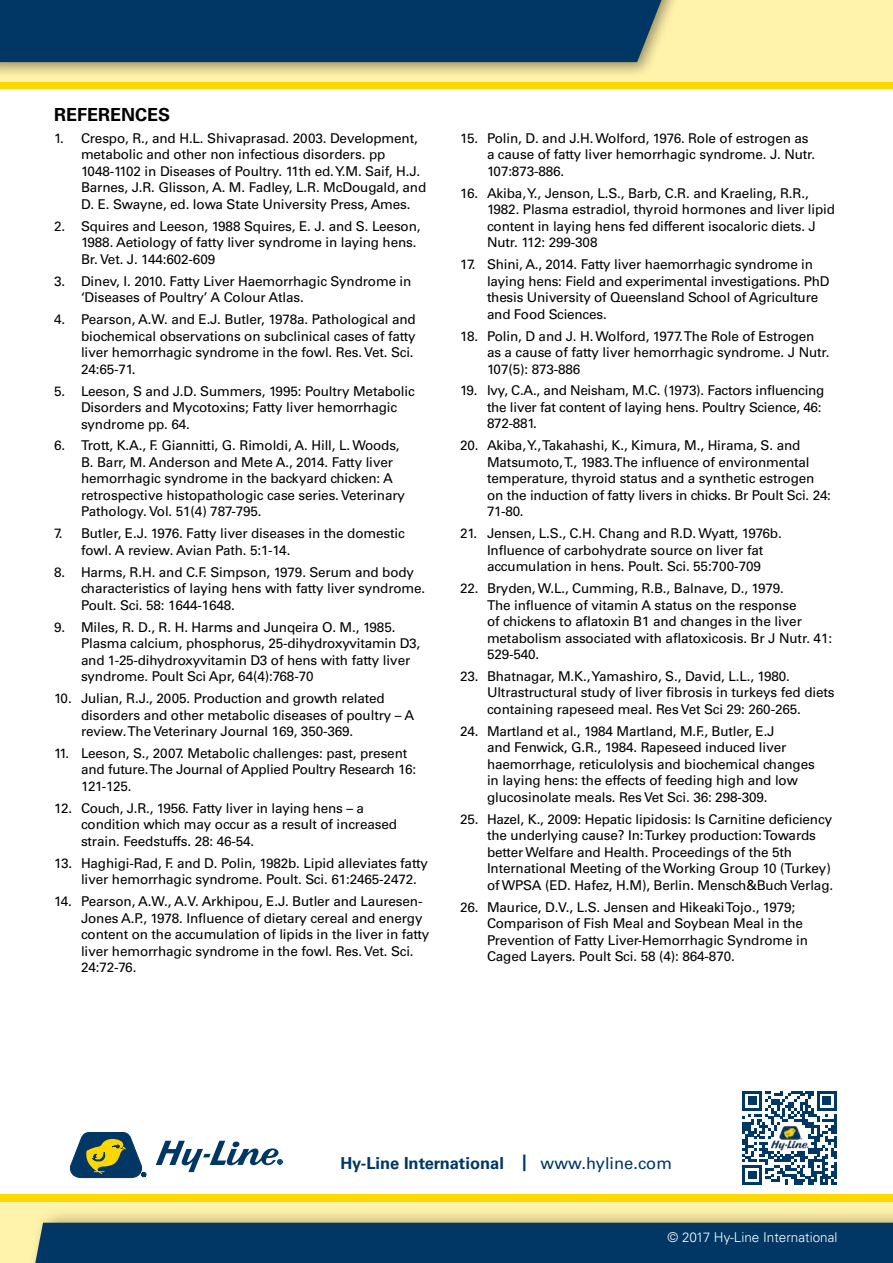
<style>
.page{position:relative;width:893px;height:1263px;background:#fff}
.page>*{position:absolute;margin:0;border:0;box-sizing:border-box;transform-origin:0 0}
.t1{font:700 18px "Univers LT Std";color:#000}
.t2{font:700 16.5px "Univers LT Std";color:#003764}
.t3{font:13.5px/16.5px "Univers LT Std";letter-spacing:-.01em;color:#000}
.t4{font:300 13.5px "Univers LT Std";color:#fff}
.s1{font-weight:400}
</style>
<div class="page">
<div style="left:0;top:1194px;width:893px;height:69px;background:#fff2ab"></div>
<div style="left:0;top:1194px;width:893px;height:8px;background:#ffd700"></div>
<div style="left:27px;top:1207px;width:866px;height:56px;background:#000;opacity:.4"></div>
<div style="left:33px;top:1223px;width:860px;height:40px;background:#003764"></div>
<div style="left:0;top:0;width:893px;height:88px;background:#fff2ab"></div>
<div style="left:0;top:82px;width:893px;height:7px;background:#ffd700"></div>
<div style="left:0;top:0;width:682px;height:78px;background:#000;opacity:.4"></div>
<div style="left:0;top:0;width:667px;height:62px;background:#003764"></div>
<svg style="left:70px;top:1132px;width:76px;height:46px"></svg>
<svg style="left:156px;top:1141px;width:126px;height:31px"></svg>
<img style="left:742px;top:1091px;width:95px;height:94px">
<h1 class="t1" style="left:54px;top:104px;width:118px">REFERENCES</h1>
<p class="t3" style="left:81px;top:130px;width:347px;text-indent:-27px">1. Crespo, R., and H.L. Shivaprasad. 2003. Development, metabolic and other non infectious disorders. pp 1048-1102 in Diseases of Poultry. 11th ed. Y.M. Saif, H.J.<br>Barnes, J.R. Glisson, A. M. Fadley, L.R. McDougald, and D. E. Swayne, ed. Iowa State University Press, Ames.</p>
<p class="t3" style="left:81px;top:218px;width:341px;text-indent:-27px">2. Squires and Leeson, 1988 Squires, E. J. and S. Leeson,<br>1988. Aetiology of fatty liver syndrome in laying hens.<br>Br. Vet. J. 144:602-609</p>
<p class="t3" style="left:81px;top:273px;width:332px;text-indent:-27px">3. Dinev, I. 2010. Fatty Liver Haemorrhagic Syndrome in ‘Diseases of Poultry’ A Colour Atlas.</p>
<p class="t3" style="left:81px;top:311px;width:336px;text-indent:-27px">4. Pearson, A.W. and E.J. Butler, 1978a. Pathological and biochemical observations on subclinical cases of fatty liver hemorrhagic syndrome in the fowl. Res. Vet. Sci.<br>24:65-71.</p>
<p class="t3" style="left:81px;top:383px;width:335px;text-indent:-27px">5. Leeson, S and J.D. Summers, 1995: Poultry Metabolic<br>Disorders and Mycotoxins; Fatty liver hemorrhagic syndrome pp. 64.</p>
<p class="t3" style="left:81px;top:437px;width:325px;text-indent:-27px">6. Trott, K.A., F. Giannitti, G. Rimoldi, A. Hill, L. Woods, B. Barr, M. Anderson and Mete A., 2014. Fatty liver hemorrhagic syndrome in the backyard chicken: A retrospective histopathologic case series. Veterinary Pathology. Vol. 51(4) 787-795.</p>
<p class="t3" style="left:81px;top:525px;width:325px;text-indent:-27px">7. Butler, E.J. 1976. Fatty liver diseases in the domestic fowl. A review. Avian Path. 5:1-14.</p>
<p class="t3" style="left:81px;top:564px;width:346px;text-indent:-27px">8. Harms, R.H. and C.F. Simpson, 1979. Serum and body characteristics of laying hens with fatty liver syndrome.<br>Poult. Sci. 58: 1644-1648.</p>
<p class="t3" style="left:81px;top:619px;width:341px;text-indent:-27px">9. Miles, R. D., R. H. Harms and Junqeira O. M., 1985.<br>Plasma calcium, phosphorus, 25-dihydroxyvitamin D3, and 1-25-dihydroxyvitamin D3 of hens with fatty liver syndrome. Poult Sci Apr, 64(4):768-70</p>
<p class="t3" style="left:81px;top:690px;width:335px;text-indent:-27px">10. Julian, R.J., 2005. Production and growth related disorders and other metabolic diseases of poultry – A review. The Veterinary Journal 169, 350-369.</p>
<p class="t3" style="left:81px;top:745px;width:337px;text-indent:-27px">11. Leeson, S., 2007. Metabolic challenges: past, present and future. The Journal of Applied Poultry Research 16:<br>121-125.</p>
<p class="t3" style="left:81px;top:800px;width:318px;text-indent:-27px">12. Couch, J.R., 1956. Fatty liver in laying hens – a condition which may occur as a result of increased strain. Feedstuffs. 28: 46-54.</p>
<p class="t3" style="left:81px;top:855px;width:348px;text-indent:-27px">13. Haghigi-Rad, F. and D. Polin, 1982b. Lipid alleviates fatty liver hemorrhagic syndrome. Poult. Sci. 61:2465-2472.</p>
<p class="t3" style="left:81px;top:893px;width:350px;text-indent:-27px">14. Pearson, A.W., A.V. Arkhipou, E.J. Butler and Lauresen-Jones A.P., 1978. Influence of dietary cereal and energy content on the accumulation of lipids in the liver in fatty liver hemorrhagic syndrome in the fowl. Res. Vet. Sci.<br>24:72-76.</p>
<p class="t3" style="left:487px;top:130px;width:330px;text-indent:-27px">15. Polin, D. and J.H. Wolford, 1976. Role of estrogen as a cause of fatty liver hemorrhagic syndrome. J. Nutr.<br>107:873-886.</p>
<p class="t3" style="left:487px;top:185px;width:350px;text-indent:-27px">16. Akiba, Y., Jenson, L.S., Barb, C.R. and Kraeling, R.R., 1982. Plasma estradiol, thyroid hormones and liver lipid content in laying hens fed different isocaloric diets. J Nutr. 112: 299-308</p>
<p class="t3" style="left:487px;top:256px;width:344px;text-indent:-27px">17. Shini, A., 2014. Fatty liver haemorrhagic syndrome in laying hens: Field and experimental investigations. PhD thesis University of Queensland School of Agriculture and Food Sciences.</p>
<p class="t3" style="left:487px;top:328px;width:344px;text-indent:-27px">18. Polin, D and J. H. Wolford, 1977. The Role of Estrogen as a cause of fatty liver hemorrhagic syndrome. J Nutr.<br>107(5): 873-886</p>
<p class="t3" style="left:487px;top:382px;width:339px;text-indent:-27px">19. Ivy, C.A., and Neisham, M.C. (1973). Factors influencing the liver fat content of laying hens. Poultry Science, 46:<br>872-881.</p>
<p class="t3" style="left:487px;top:437px;width:346px;text-indent:-27px">20. Akiba, Y., Takahashi, K., Kimura, M., Hirama, S. and Matsumoto, T., 1983. The influence of environmental temperature, thyroid status and a synthetic estrogen on the induction of fatty livers in chicks. Br Poult Sci. 24:<br>71-80.</p>
<p class="t3" style="left:487px;top:525px;width:296px;text-indent:-27px">21. Jensen, L.S., C.H. Chang and R.D. Wyatt, 1976b.<br>Influence of carbohydrate source on liver fat accumulation in hens. Poult. Sci. 55:700-709</p>
<p class="t3" style="left:487px;top:580px;width:347px;text-indent:-27px">22. Bryden, W.L., Cumming, R.B., Balnave, D., 1979.<br>The influence of vitamin A status on the response<br>of chickens to aflatoxin B1 and changes in the liver metabolism associated with aflatoxicosis. Br J Nutr. 41:<br>529-540.</p>
<p class="t3" style="left:487px;top:668px;width:349px;text-indent:-27px">23. Bhatnagar, M.K., Yamashiro, S., David, L.L., 1980.<br>Ultrastructural study of liver fibrosis in turkeys fed diets containing rapeseed meal. Res Vet Sci 29: 260-265.</p>
<p class="t3" style="left:487px;top:723px;width:329px;text-indent:-27px">24. Martland et al., 1984 Martland, M.F., Butler, E.J<br>and Fenwick, G.R., 1984. Rapeseed induced liver haemorrhage, reticulolysis and biochemical changes in laying hens: the effects of feeding high and low glucosinolate meals. Res Vet Sci. 36: 298-309.</p>
<p class="t3" style="left:487px;top:811px;width:348px;text-indent:-27px">25. Hazel, K., 2009: Hepatic lipidosis: Is Carnitine deficiency the underlying cause? In: Turkey production: Towards better Welfare and Health. Proceedings of the 5th International Meeting of the Working Group 10 (Turkey) of WPSA (ED. Hafez, H.M), Berlin. Mensch&amp;Buch Verlag.</p>
<p class="t3" style="left:487px;top:899px;width:323px;text-indent:-27px">26. Maurice, D.V., L.S. Jensen and Hikeaki Tojo., 1979; Comparison of Fish Meal and Soybean Meal in the Prevention of Fatty Liver-Hemorrhagic Syndrome in Caged Layers. Poult Sci. 58 (4): 864-870.</p>
<p class="t2" style="left:340px;top:1153px;width:333px">Hy-Line International | <span class="s1">www.hyline.com</span></p>
<p class="t4" style="left:668px;top:1229px;width:171px">© 2017 Hy-Line International</p>
</div>
